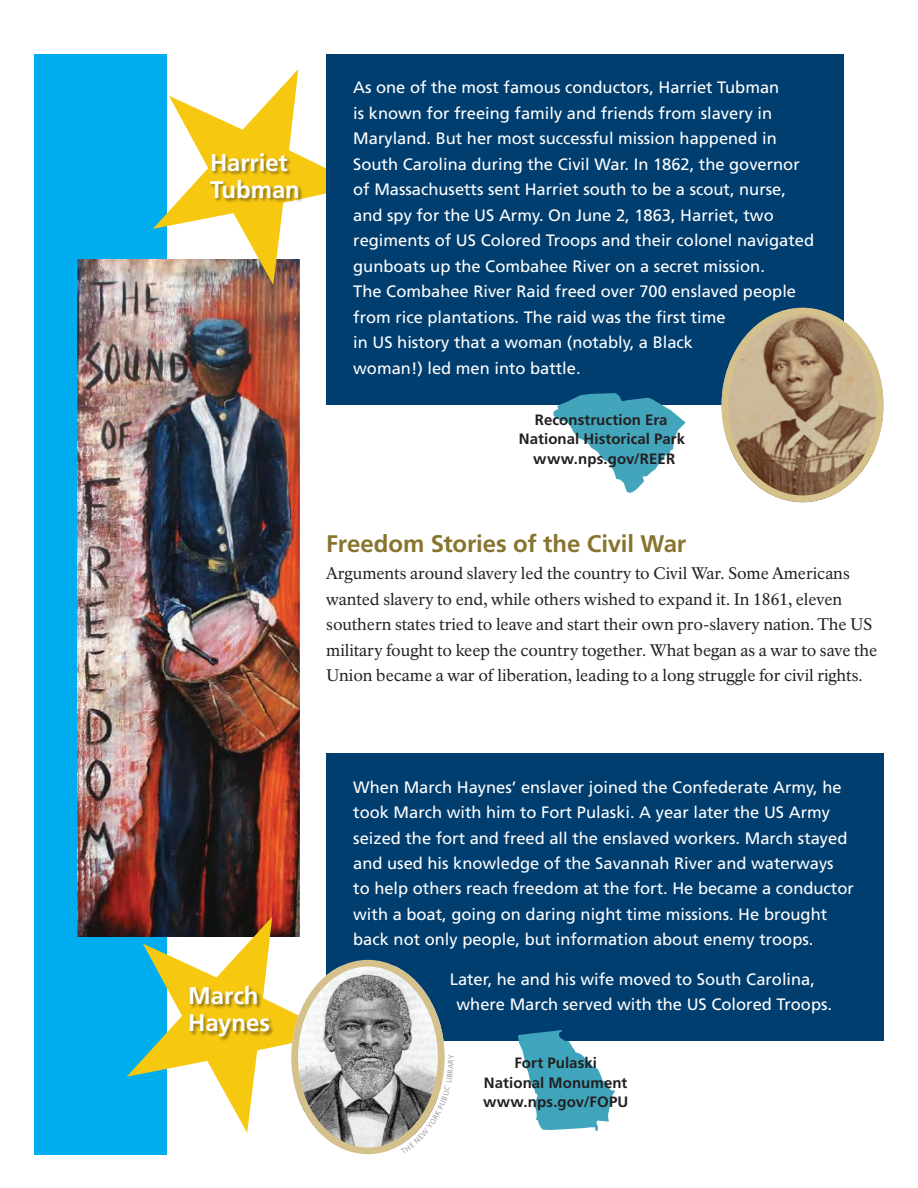
<style>
.page{position:relative;width:918px;height:1188px;background:#fff}
.page>*{position:absolute;margin:0;border:0;box-sizing:border-box;transform-origin:0 0}
.t1{font:700 24px "Frutiger LT Std";letter-spacing:-.005em;color:#87742d}
.t2{font:700 24px/27px "Frutiger LT Std";letter-spacing:-.005em;color:#fff}
.t3{font:16.5px/25.5px "Frutiger LT Std";color:#fff}
.t4{font:16.5px/25.5px "NPS Rawlinson OT";letter-spacing:-.005em;color:#231f20}
.t5{font:700 15px/19.5px "Frutiger LT Std";letter-spacing:.005em;color:#231f20;text-align:center}
</style>
<div class="page">
<div style="left:327px;top:754px;width:557px;height:286px;background:#003e6f"></div>
<div style="left:326px;top:753px;width:558px;height:224px;background:#003e6f"></div>
<div style="left:34px;top:54px;width:132px;height:1100px;background:#00aeef"></div>
<img style="left:77px;top:259px;width:222px;height:678px">
<svg style="left:153px;top:69px;width:173px;height:216px"></svg>
<div style="left:326px;top:54px;width:517px;height:351px;background:#003e6f"></div>
<div style="left:209px;top:152px;width:94px;height:51px;background:#231f20;opacity:.5"></div>
<svg style="left:127px;top:917px;width:173px;height:216px"></svg>
<div style="left:189px;top:986px;width:85px;height:56px;background:#231f20;opacity:.5"></div>
<svg style="left:553px;top:393px;width:133px;height:100px"></svg>
<img style="left:722px;top:308px;width:154px;height:194px">
<div style="left:722px;top:308px;width:162px;height:194px;border:7px solid #d4c18b;border-radius:50%"></div>
<img style="left:291px;top:966px;width:154px;height:182px">
<div style="left:291px;top:960px;width:154px;height:194px;border:7px solid #d4c18b;border-radius:50%"></div>
<svg style="left:518px;top:1030px;width:97px;height:101px"></svg>
<svg style="left:401px;top:1055px;width:44px;height:93px"></svg>
<h3 class="t2" style="left:210px;top:149px;width:91px">Harriet<br>Tubman</h3>
<p class="t3" style="left:353px;top:75px;width:462px">As one of the most famous conductors, Harriet Tubman<br>is known for freeing family and friends from slavery in Maryland. But her most successful mission happened in South Carolina during the Civil War. In 1862, the governor of Massachusetts sent Harriet south to be a scout, nurse, and spy for the US Army. On June 2, 1863, Harriet, two regiments of US Colored Troops and their colonel navigated gunboats up the Combahee River on a secret mission.<br>The Combahee River Raid freed over 700 enslaved people from rice plantations. The raid was the first time<br>in US history that a woman (notably, a Black<br>woman!) led men into battle.</p>
<p class="t5" style="left:519px;top:410px;width:168px">Reconstruction Era<br>National Historical Park www.nps.gov/REER</p>
<h2 class="t1" style="left:326px;top:530px;width:362px">Freedom Stories of the Civil War</h2>
<p class="t4" style="left:326px;top:561px;width:553px">Arguments around slavery led the country to Civil War. Some Americans wanted slavery to end, while others wished to expand it. In 1861, eleven southern states tried to leave and start their own pro-slavery nation. The US military fought to keep the country together. What began as a war to save the Union became a war of liberation, leading to a long struggle for civil rights.</p>
<h3 class="t2" style="left:188px;top:983px;width:83px">March<br>Haynes</h3>
<p class="t3" style="left:353px;top:774px;width:502px">When March Haynes’ enslaver joined the Confederate Army, he took March with him to Fort Pulaski. A year later the US Army seized the fort and freed all the enslaved workers. March stayed and used his knowledge of the Savannah River and waterways to help others reach freedom at the fort. He became a conductor with a boat, going on daring night time missions. He brought back not only people, but information about enemy troops.</p>
<p class="t3" style="left:457px;top:966px;width:377px;text-indent:-7px">Later, he and his wife moved to South Carolina, where March served with the US Colored Troops.</p>
<p class="t5" style="left:483px;top:1053px;width:147px">Fort Pulaski<br>National Monument www.nps.gov/FOPU</p>
</div>
